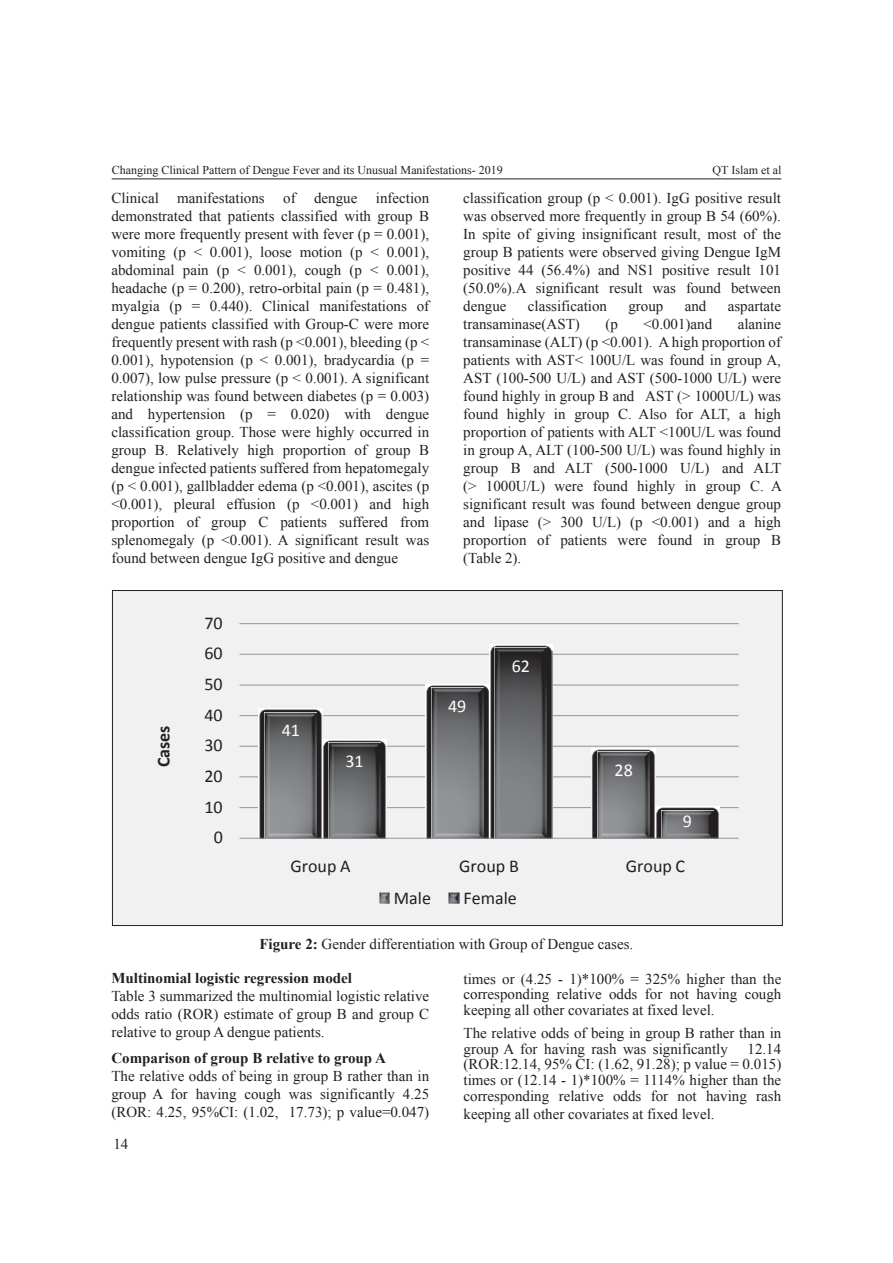
<style>
.page{position:relative;width:893px;height:1263px;background:#fff}
.page>*{position:absolute;margin:0;border:0;box-sizing:border-box;transform-origin:0 0}
.t1{font:18px "Calibri";color:#231f20}
.t2{font:18px "Calibri";letter-spacing:.005em;color:#fff}
.t3{font:700 18px "Calibri";color:#231f20}
.t4{font:15px/18px "Times New Roman";color:#231f20;text-align:justify}
.t5{font:700 15px "Times New Roman";color:#231f20}
.t6{font:12px "Times New Roman";color:#231f20}
.s1{font-weight:700}
</style>
<div class="page">
<hr style="left:112px;top:179px;width:669px;height:1px;background:#231f20">
<div style="left:112px;top:590px;width:671px;height:336px;background:#f1f1f2;border:1px solid #231f20"></div>
<hr style="left:239px;top:623px;width:500px;height:1px;background:#939598">
<hr style="left:239px;top:654px;width:500px;height:1px;background:#939598">
<hr style="left:239px;top:685px;width:500px;height:1px;background:#939598">
<hr style="left:239px;top:715px;width:500px;height:1px;background:#939598">
<hr style="left:239px;top:746px;width:500px;height:1px;background:#939598">
<hr style="left:239px;top:776px;width:500px;height:1px;background:#939598">
<hr style="left:239px;top:807px;width:500px;height:1px;background:#939598">
<img style="left:259px;top:709px;width:64px;height:129px">
<img style="left:425px;top:684px;width:64px;height:154px">
<img style="left:592px;top:748px;width:64px;height:90px">
<img style="left:322px;top:739px;width:65px;height:99px">
<img style="left:489px;top:644px;width:64px;height:194px">
<img style="left:655px;top:807px;width:64px;height:31px">
<img style="left:265px;top:712px;width:52px;height:126px">
<img style="left:431px;top:687px;width:52px;height:151px">
<img style="left:598px;top:752px;width:52px;height:86px">
<img style="left:328px;top:743px;width:53px;height:95px">
<img style="left:495px;top:648px;width:52px;height:190px">
<img style="left:661px;top:810px;width:52px;height:28px">
<hr style="left:239px;top:838px;width:500px;height:1px;background:#939598">
<svg style="left:379px;top:893px;width:11px;height:11px"></svg>
<svg style="left:449px;top:893px;width:10px;height:11px"></svg>
<p class="t6" style="left:112px;top:161px;width:393px">Changing Clinical Pattern of Dengue Fever and its Unusual Manifestations- 2019</p>
<p class="t6" style="left:712px;top:161px;width:70px">QT Islam et al</p>
<p class="t4" style="left:111px;top:189px;width:319px">Clinical manifestations of dengue infection demonstrated that patients classified with group B were more frequently present with fever (p = 0.001), vomiting (p &lt; 0.001), loose motion (p &lt; 0.001), abdominal pain (p &lt; 0.001), cough (p &lt; 0.001), headache (p = 0.200), retro-orbital pain (p = 0.481), myalgia (p = 0.440). Clinical manifestations of dengue patients classified with Group-C were more frequently present with rash (p &lt;0.001), bleeding (p &lt; 0.001), hypotension (p &lt; 0.001), bradycardia (p = 0.007), low pulse pressure (p &lt; 0.001). A significant relationship was found between diabetes (p = 0.003) and hypertension (p = 0.020) with dengue classification group. Those were highly occurred in group B. Relatively high proportion of group B dengue infected patients suffered from hepatomegaly (p &lt; 0.001), gallbladder edema (p &lt;0.001), ascites (p &lt;0.001), pleural effusion (p &lt;0.001) and high proportion of group C patients suffered from splenomegaly (p &lt;0.001). A significant result was found between dengue IgG positive and dengue</p>
<p class="t4" style="left:463px;top:189px;width:319px">classification group (p &lt; 0.001). IgG positive result was observed more frequently in group B 54 (60%).<br>In spite of giving insignificant result, most of the group B patients were observed giving Dengue IgM positive 44 (56.4%) and NS1 positive result 101 (50.0%).A significant result was found between dengue</p>
<p class="t4" style="left:528px;top:297px;width:81px">classification</p>
<p class="t4" style="left:628px;top:297px;width:36px">group</p>
<p class="t4" style="left:685px;top:297px;width:23px">and</p>
<p class="t4" style="left:728px;top:297px;width:55px">aspartate</p>
<p class="t4" style="left:463px;top:315px;width:118px">transaminase(AST)</p>
<p class="t4" style="left:605px;top:315px;width:14px">(p</p>
<p class="t4" style="left:643px;top:315px;width:70px">&lt;0.001)and</p>
<p class="t4" style="left:463px;top:315px;width:320px;text-indent:274px">alanine transaminase (ALT) (p &lt;0.001). A high proportion of patients with AST&lt; 100U/L was found in group A, AST (100-500 U/L) and AST (500-1000 U/L) were found highly in group B and AST (&gt; 1000U/L) was found highly in group C. Also for ALT, a high proportion of patients with ALT &lt;100U/L was found in group A, ALT (100-500 U/L) was found highly in group B and ALT (500-1000 U/L) and ALT (&gt; 1000U/L) were found highly in group C. A significant result was found between dengue group and lipase (&gt; 300 U/L) (p &lt;0.001) and a high proportion of patients were found in group B (Table 2).</p>
<p class="t3" style="left:152px;top:767px;width:43px;rotate:-90deg">Cases</p>
<p class="t1" style="left:204px;top:611px;width:20px">70</p>
<p class="t1" style="left:204px;top:642px;width:20px">60</p>
<p class="t1" style="left:204px;top:673px;width:20px">50</p>
<p class="t1" style="left:204px;top:703px;width:20px">40</p>
<p class="t1" style="left:204px;top:734px;width:20px">30</p>
<p class="t1" style="left:204px;top:765px;width:20px">20</p>
<p class="t1" style="left:204px;top:795px;width:20px">10</p>
<p class="t1" style="left:214px;top:826px;width:11px">0</p>
<p class="t2" style="left:282px;top:719px;width:20px">41</p>
<p class="t2" style="left:345px;top:750px;width:20px">31</p>
<p class="t2" style="left:448px;top:694px;width:20px">49</p>
<p class="t2" style="left:512px;top:655px;width:20px">62</p>
<p class="t2" style="left:614px;top:759px;width:20px">28</p>
<p class="t2" style="left:683px;top:809px;width:11px">9</p>
<p class="t1" style="left:290px;top:855px;width:62px">Group A</p>
<p class="t1" style="left:459px;top:855px;width:61px">Group B</p>
<p class="t1" style="left:626px;top:855px;width:61px">Group C</p>
<p class="t1" style="left:394px;top:886px;width:39px">Male</p>
<p class="t1" style="left:463px;top:886px;width:55px">Female</p>
<p class="t4" style="left:259px;top:935px;width:375px"><span class="s1">Figure 2:</span> Gender differentiation with Group of Dengue cases.</p>
<p class="t5" style="left:111px;top:968px;width:242px">Multinomial logistic regression model</p>
<p class="t4" style="left:111px;top:987px;width:319px">Table 3 summarized the multinomial logistic relative odds ratio (ROR) estimate of group B and group C relative to group A dengue patients.</p>
<p class="t5" style="left:111px;top:1047px;width:276px">Comparison of group B relative to group A</p>
<p class="t4" style="left:111px;top:1066px;width:319px">The relative odds of being in group B rather than in group A for having cough was significantly 4.25 (ROR: 4.25, 95%CI: (1.02, 17.73); p value=0.047)</p>
<p class="t4" style="left:463px;top:971px;width:319px;line-height:15.6px">times or (4.25 - 1)*100% = 325% higher than the corresponding relative odds for not having cough keeping all other covariates at fixed level.</p>
<p class="t4" style="left:463px;top:1025px;width:319px;line-height:15.6px">The relative odds of being in group B rather than in group A for having rash was significantly</p>
<p class="t4" style="left:463px;top:1041px;width:319px;line-height:15.6px;text-indent:284px">12.14 (ROR:12.14, 95% CI: (1.62, 91.28); p value = 0.015) times or (12.14 - 1)*100% = 1114% higher than the corresponding relative odds for not having rash</p>
<p class="t4" style="left:463px;top:1104px;width:253px">keeping all other covariates at fixed level.</p>
<p class="t4" style="left:113px;top:1135px;width:16px">14</p>
</div>
